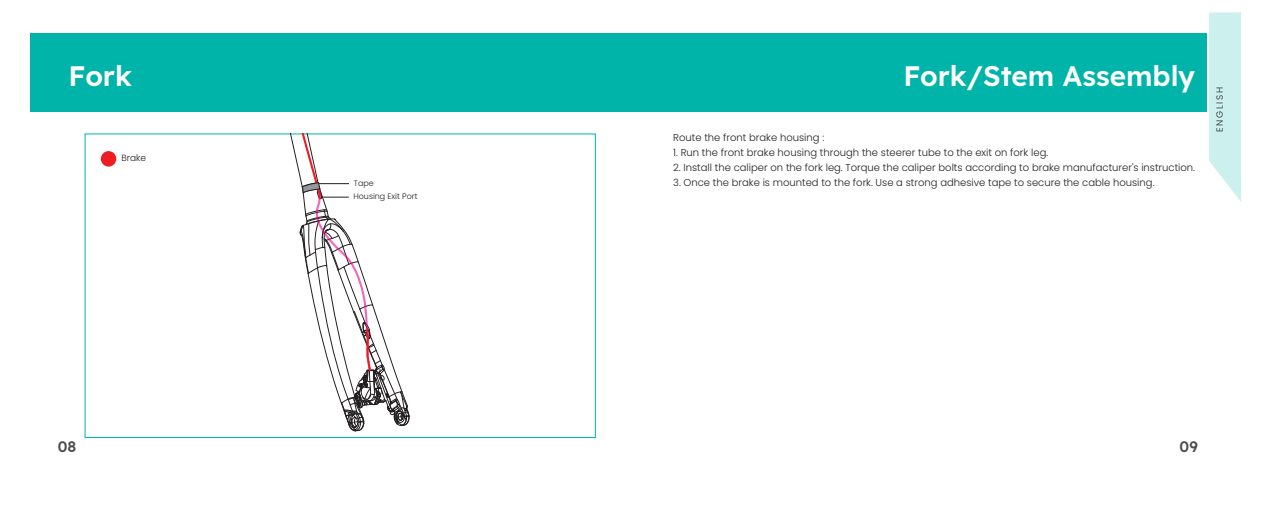
<style>
.page{position:relative;width:1276px;height:511px;background:#fff}
.page>*{position:absolute;margin:0;border:0;box-sizing:border-box;transform-origin:0 0}
.t1{font:600 28px "Lexend";color:#fff}
.t2{font:600 15px "Lexend";color:#4d4d4f}
.t3{font:300 10px "Poppins";color:#231f20}
.t4{font:300 9px "Poppins";letter-spacing:.2em;color:#231f20}
.t5{font:300 8px/13px "Poppins";color:#231f20}
</style>
<div class="page">
<div style="left:637px;top:33px;width:569px;height:78px;background:#00b4aa"></div>
<svg style="left:1209px;top:12px;width:32px;height:190px;background:#d1f1ef"></svg>
<div style="left:30px;top:33px;width:608px;height:78px;background:#00b4aa"></div>
<div style="left:101px;top:151px;width:15px;height:15px;background:#ed1d24;border-radius:50%"></div>
<svg style="left:285px;top:134px;width:125px;height:297px"></svg>
<h1 class="t1" style="left:69px;top:55px;width:65px">Fork</h1>
<h1 class="t1" style="left:903px;top:55px;width:293px">Fork/Stem Assembly</h1>
<p class="t4" style="left:121px;top:153px;width:26px">Brake</p>
<p class="t5" style="left:353px;top:177px;width:66px">Tape<br>Housing Exit Port</p>
<p class="t3" style="left:673px;top:131px;width:152px">Route the front brake housing :</p>
<p class="t3" style="left:673px;top:146px;width:376px">1. Run the front brake housing through the steerer tube to the exit on fork leg.</p>
<p class="t3" style="left:673px;top:161px;width:523px">2. Install the caliper on the fork leg. Torque the caliper bolts according to brake manufacturer's instruction.</p>
<p class="t3" style="left:673px;top:176px;width:483px">3. Once the brake is mounted to the fork. Use a strong adhesive tape to secure the cable housing.</p>
<p class="t4" style="left:1214px;top:132px;width:47px;rotate:-90deg">ENGLISH</p>
<h2 class="t2" style="left:58px;top:435px;width:20px">08</h2>
<h2 class="t2" style="left:1179px;top:435px;width:20px">09</h2>
</div>
